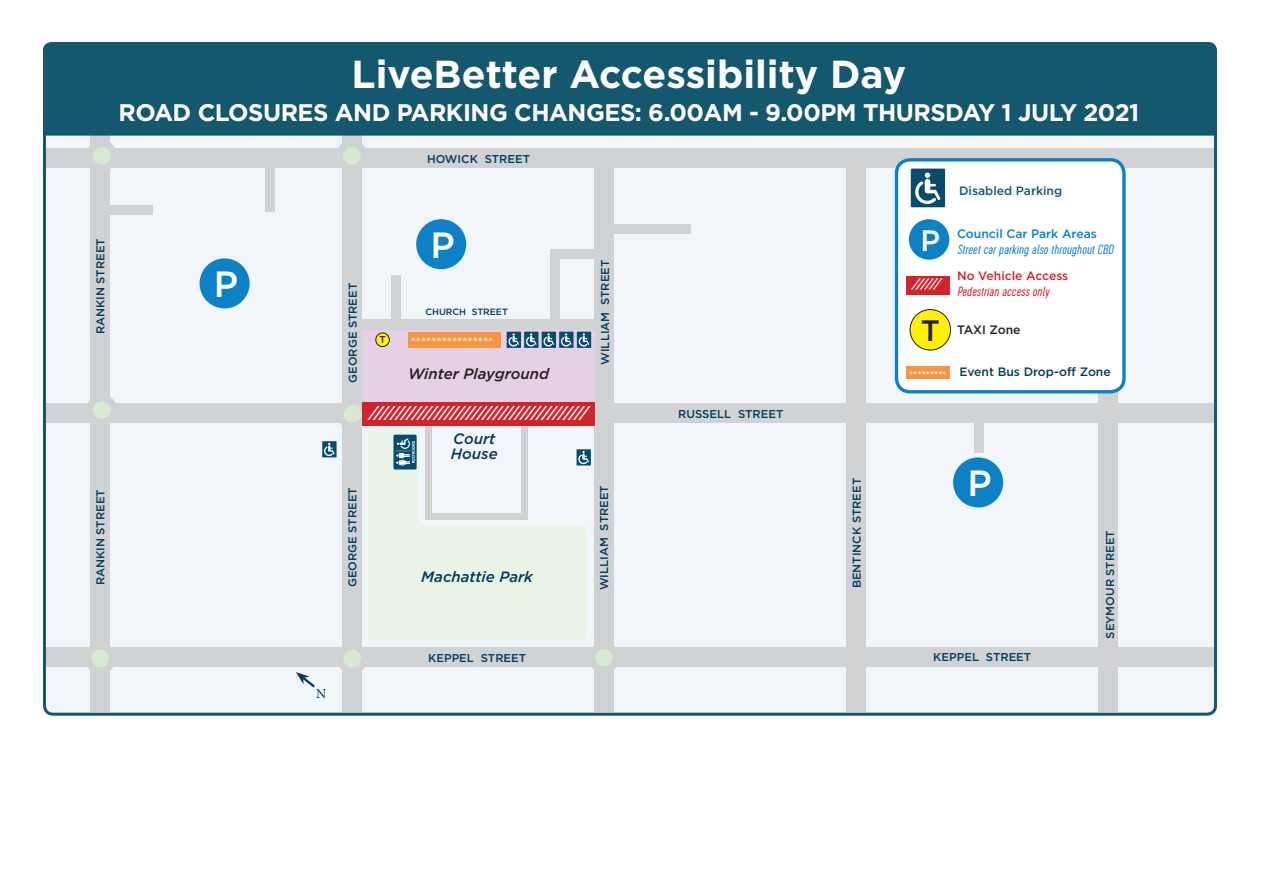
<style>
.page{position:relative;width:1263px;height:893px;background:#fff}
.page>*{position:absolute;margin:0;border:0;box-sizing:border-box;transform-origin:0 0}
.t1{font:700 39px "Gotham";color:#fff}
.t2{font:500 36.45px "Gotham";color:#fff}
.t3{font:500 29.55px "Gotham";color:#fff}
.t4{font:500 29.55px "Gotham";color:#231f20}
.t5{font:700 24px "Gotham";letter-spacing:-.02em;color:#fff}
.t6{font:italic 500 15px "Gotham";color:#fff}
.t7{font:italic 500 15px/15px "Gotham";color:#023b5a}
.t8{font:italic 500 15px "Gotham";color:#231f20}
.t9{font:13.65px "Minion Pro";color:#023b5a}
.t10{font:italic 300 13.35px "Cervo";color:#0c81c5}
.t11{font:italic 300 13.35px "Cervo";color:#d1232a}
.t12{font:500 12.15px "Gotham";color:#023b5a}
.t13{font:500 12.15px "Gotham";color:#0c81c5}
.t14{font:500 12.15px "Gotham";color:#14586f}
.t15{font:500 12.15px "Gotham";color:#d1232a}
.t16{font:500 12.15px "Gotham";letter-spacing:-.005em;color:#231f20}
.t17{font:italic 500 12.15px "Gotham";color:#fff}
.t18{font:500 12px "Gotham";color:#fff}
.t19{font:500 11.4px "Gotham";color:#023b5a}
.t20{font:500 9.9px "Gotham";color:#231f20}
.t21{font:500 9.75px "Gotham";color:#fff}
.t22{font:500 9.15px "Gotham";color:#023b5a}
</style>
<div class="page">
<div style="left:44px;top:45px;width:1171px;height:666px;background:#f2f6fb;border-radius:6px"></div>
<div style="left:368px;top:428px;width:50px;height:210px;background:#eaf4e7;border-radius:5px"></div>
<div style="left:368px;top:525px;width:219px;height:115px;background:#eaf4e7;border-radius:5px"></div>
<div style="left:342px;top:136px;width:20px;height:576px;background:#d1d2d4"></div>
<div style="left:594px;top:148px;width:20px;height:564px;background:#d1d2d4"></div>
<div style="left:43px;top:647px;width:1172px;height:20px;background:#d1d2d4"></div>
<div style="left:43px;top:403px;width:1172px;height:19px;background:#d1d2d4"></div>
<div style="left:355px;top:319px;width:245px;height:13px;background:#d1d2d4"></div>
<svg style="left:339px;top:637px;width:30px;height:33px"></svg>
<svg style="left:584px;top:637px;width:33px;height:33px"></svg>
<svg style="left:329px;top:405px;width:43px;height:27px"></svg>
<div style="left:425px;top:513px;width:100px;height:6px;background:#d1d2d4"></div>
<div style="left:425px;top:410px;width:7px;height:108px;background:#d1d2d4"></div>
<div style="left:521px;top:409px;width:7px;height:110px;background:#d1d2d4"></div>
<svg style="left:296px;top:672px;width:19px;height:16px"></svg>
<div style="left:550px;top:251px;width:10px;height:76px;background:#d1d2d4"></div>
<div style="left:550px;top:249px;width:44px;height:9px;background:#d1d2d4"></div>
<div style="left:43px;top:148px;width:1172px;height:20px;background:#d1d2d4"></div>
<div style="left:846px;top:153px;width:20px;height:559px;background:#d1d2d4"></div>
<div style="left:1098px;top:153px;width:20px;height:559px;background:#d1d2d4"></div>
<div style="left:610px;top:224px;width:81px;height:10px;background:#d1d2d4"></div>
<div style="left:362px;top:330px;width:232px;height:92px;background:#e6d0e5"></div>
<div style="left:393px;top:435px;width:24px;height:34px;background:#084c6d"></div>
<svg style="left:396px;top:438px;width:19px;height:28px"></svg>
<div style="left:576px;top:449px;width:15px;height:16px;background:#084c6d"></div>
<svg style="left:578px;top:451px;width:11px;height:13px"></svg>
<div style="left:322px;top:441px;width:15px;height:16px;background:#084c6d"></div>
<svg style="left:324px;top:443px;width:11px;height:13px"></svg>
<div style="left:896px;top:160px;width:228px;height:232px;background:#fff;border-radius:14px"></div>
<div style="left:895px;top:158px;width:231px;height:235px;border:3px solid #0c81c5;border-radius:14px"></div>
<div style="left:911px;top:169px;width:34px;height:38px;background:#084c6d"></div>
<svg style="left:915px;top:172px;width:25px;height:32px"></svg>
<div style="left:90px;top:136px;width:20px;height:576px;background:#d1d2d4"></div>
<svg style="left:78px;top:397px;width:43px;height:26px"></svg>
<svg style="left:87px;top:646px;width:26px;height:24px"></svg>
<svg style="left:338px;top:144px;width:27px;height:21px"></svg>
<svg style="left:88px;top:143px;width:27px;height:26px"></svg>
<div style="left:200px;top:258px;width:50px;height:50px;background:#0c81c5;border-radius:50%"></div>
<div style="left:909px;top:219px;width:40px;height:41px;background:#0c81c5;border-radius:50%"></div>
<div style="left:953px;top:457px;width:50px;height:50px;background:#0c81c5;border-radius:50%"></div>
<div style="left:974px;top:408px;width:9px;height:44px;background:#d1d2d4"></div>
<div style="left:265px;top:168px;width:9px;height:44px;background:#d1d2d4"></div>
<div style="left:108px;top:205px;width:45px;height:10px;background:#d1d2d4"></div>
<div style="left:362px;top:402px;width:232px;height:24px;background:#d1232a"></div>
<div style="left:906px;top:276px;width:44px;height:18px;background:#d1232a"></div>
<div style="left:376px;top:333px;width:13px;height:14px;background:#fff101;border-radius:50%"></div>
<div style="left:376px;top:333px;width:13px;height:14px;border:1px solid #231f20;border-radius:50%"></div>
<div style="left:910px;top:310px;width:40px;height:40px;background:#fff101;border-radius:50%"></div>
<div style="left:910px;top:309px;width:41px;height:41px;border:1px solid #231f20;border-radius:50%"></div>
<svg style="left:507px;top:332px;width:14px;height:16px"></svg>
<svg style="left:508px;top:333px;width:11px;height:13px"></svg>
<svg style="left:524px;top:332px;width:14px;height:16px"></svg>
<svg style="left:526px;top:333px;width:11px;height:13px"></svg>
<svg style="left:542px;top:332px;width:14px;height:16px"></svg>
<svg style="left:543px;top:333px;width:11px;height:13px"></svg>
<svg style="left:559px;top:332px;width:14px;height:16px"></svg>
<svg style="left:561px;top:333px;width:11px;height:13px"></svg>
<svg style="left:577px;top:332px;width:14px;height:16px"></svg>
<svg style="left:579px;top:333px;width:10px;height:13px"></svg>
<div style="left:408px;top:332px;width:93px;height:15px;background:#f7963f"></div>
<div style="left:906px;top:366px;width:44px;height:13px;background:#f7963f"></div>
<div style="left:416px;top:219px;width:50px;height:50px;background:#0c81c5;border-radius:50%"></div>
<div style="left:391px;top:276px;width:10px;height:44px;background:#d1d2d4"></div>
<div style="left:43px;top:42px;width:1174px;height:94px;background:#14586f"></div>
<p class="t19" style="left:94px;top:334px;width:97px;rotate:-90deg">RAN KIN STREET</p>
<p class="t19" style="left:94px;top:585px;width:97px;rotate:-90deg">RAN KIN STREET</p>
<h1 class="t1" style="left:351px;top:51px;width:556px">LIVEBETTER ACCESSIBILITY DAY</h1>
<h3 class="t5" style="left:118px;top:98px;width:1022px">ROAD CLOSURES AND PARKING CHANGES: 6.00AM - 9.00PM THU RSDAY 1 JULY 2021</h3>
<h2 class="t2" style="left:214px;top:264px;width:26px">P</h2>
<p class="t19" style="left:427px;top:153px;width:105px">HOWICK STREET</p>
<p class="t19" style="left:346px;top:383px;width:101px;rotate:-90deg">GEORGE STREET</p>
<p class="t19" style="left:346px;top:587px;width:101px;rotate:-90deg">GEORGE STREET</p>
<h2 class="t2" style="left:431px;top:224px;width:26px">P</h2>
<p class="t20" style="left:379px;top:334px;width:8px">T</p>
<p class="t22" style="left:425px;top:307px;width:84px">CHURCH STREET</p>
<p class="t18" style="left:411px;top:335px;width:84px">****************</p>
<h3 class="t8" style="left:408px;top:365px;width:143px">Winter Playground</h3>
<h3 class="t6" style="left:369px;top:404px;width:221px">////////////////////////////////////////</h3>
<h3 class="t7" style="left:451px;top:431px;width:48px">Court<br>House</h3>
<p class="t19" style="left:599px;top:365px;width:107px;rotate:-90deg">WILLIAM STREET</p>
<h3 class="t7" style="left:421px;top:569px;width:113px">Machattie Park</h3>
<p class="t19" style="left:597px;top:590px;width:107px;rotate:-90deg">WILLIAM STREET</p>
<p class="t9" style="left:316px;top:685px;width:12px">N</p>
<p class="t19" style="left:428px;top:652px;width:100px">KEPPEL STREET</p>
<p class="t19" style="left:678px;top:407px;width:107px">RUSSELL STREET</p>
<p class="t19" style="left:850px;top:588px;width:112px;rotate:-90deg">bentinck STREET</p>
<p class="t14" style="left:959px;top:184px;width:105px">Disabled Parking</p>
<h3 class="t3" style="left:920px;top:223px;width:21px">P</h3>
<p class="t13" style="left:957px;top:226px;width:141px">Council Car Park Areas</p>
<p class="t10" style="left:957px;top:242px;width:158px">Street car parking also throughout CBD</p>
<p class="t17" style="left:913px;top:277px;width:30px">//////</p>
<h3 class="t4" style="left:921px;top:314px;width:21px">T</h3>
<p class="t21" style="left:909px;top:369px;width:39px">*********</p>
<p class="t15" style="left:957px;top:269px;width:113px">N o Vehicle Access</p>
<p class="t11" style="left:957px;top:284px;width:94px">Pedestrian access only</p>
<p class="t16" style="left:957px;top:323px;width:65px">TAXI Zone</p>
<p class="t12" style="left:959px;top:365px;width:153px">Event Bus Drop-off Zone</p>
<h2 class="t2" style="left:967px;top:463px;width:26px">P</h2>
<p class="t19" style="left:1104px;top:639px;width:110px;rotate:-90deg">SEYMOUR STREET</p>
<p class="t19" style="left:933px;top:651px;width:100px">KEPPEL STREET</p>
</div>
